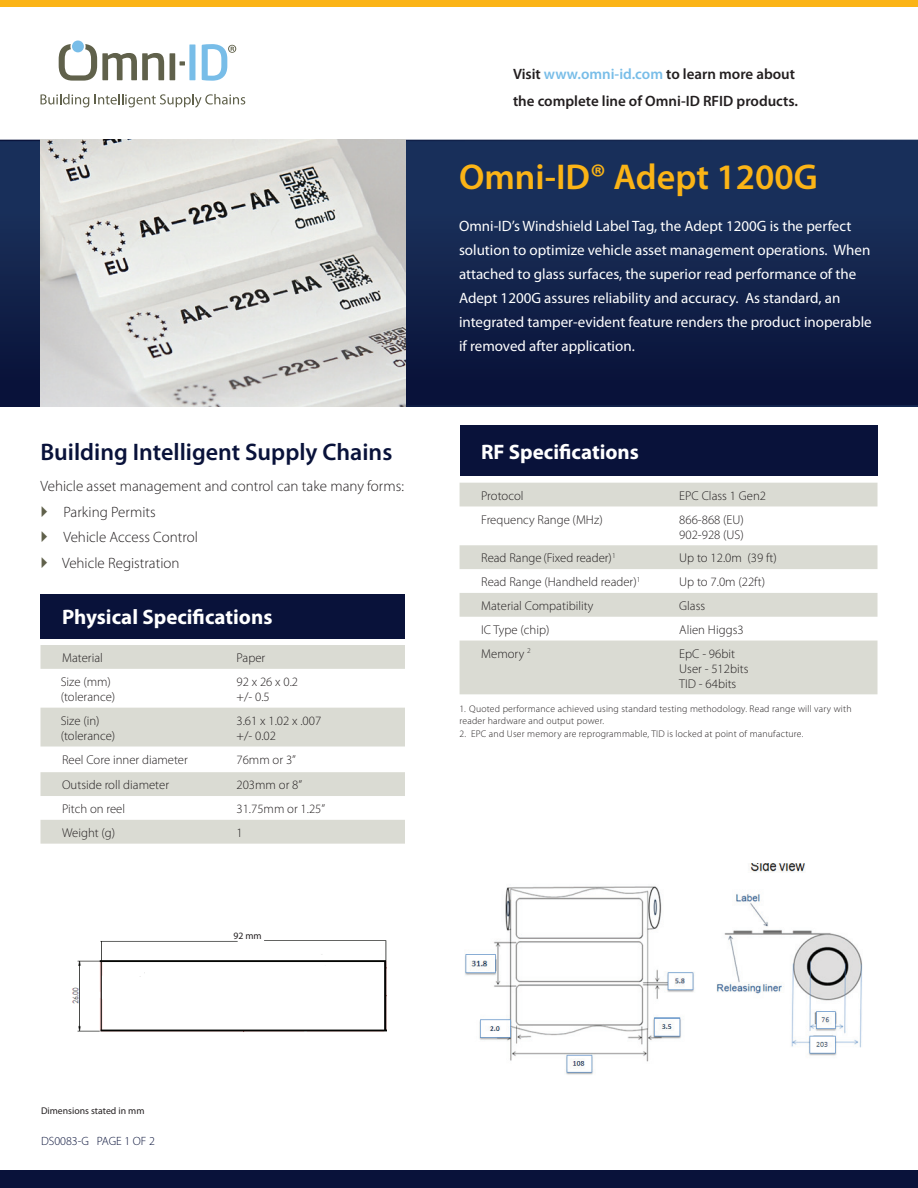
<style>
.page{position:relative;width:918px;height:1188px;background:#fff}
.page>*{position:absolute;margin:0;border:0;box-sizing:border-box;transform-origin:0 0}
.t1{font:600 36px "Myriad Pro";color:#fbb416}
.t2{font:600 24px "Myriad Pro";color:#09123a}
.t3{font:700 21px "Myriad Pro";color:#fff}
.t4{font:15px/24px "Myriad Pro";color:#fff}
.t5{font:300 15px/25.5px "Myriad Pro";color:#231f20}
.t6{font:600 15px/27px "Myriad Pro";color:#231f20}
.t7{font:300 12.75px/15px "Myriad Pro";color:#231f20}
.t8{font:300 12px "Myriad Pro";color:#09123a}
.t9{font:300 9.75px/11.2px "Myriad Pro";letter-spacing:.02em;color:#231f20}
.t10{font:9.75px "Myriad Pro";color:#231f20}
.s1{color:#78bde8}
</style>
<div class="page">
<div style="left:0;top:1170px;width:918px;height:18px;background:#09123a"></div>
<svg style="left:59px;top:44px;width:105px;height:37px"></svg>
<div style="left:170px;top:53px;width:5px;height:27px;background:#60614b"></div>
<svg style="left:180px;top:61px;width:5px;height:5px"></svg>
<div style="left:189px;top:44px;width:6px;height:36px;background:#78bde8"></div>
<div style="left:72px;top:41px;width:12px;height:11px;background:#78bde8;border-radius:50%"></div>
<svg style="left:202px;top:44px;width:34px;height:37px"></svg>
<svg style="left:41px;top:94px;width:48px;height:13px"></svg>
<svg style="left:95px;top:94px;width:150px;height:14px"></svg>
<div style="left:0;top:0;width:918px;height:7px;background:#fbb416"></div>
<svg style="left:0;top:140px;width:918px;height:267px;background:#13244c"></svg>
<img style="left:41px;top:140px;width:364px;height:267px">
<img style="left:72px;top:940px;width:315px;height:92px">
<img style="left:465px;top:864px;width:397px;height:211px">
<div style="left:40px;top:594px;width:365px;height:44px;background:#09123a"></div>
<svg style="left:40px;top:645px;width:365px;height:199px;fill:#dadbd3"></svg>
<div style="left:460px;top:425px;width:418px;height:51px;background:#09123a"></div>
<svg style="left:460px;top:483px;width:418px;height:211px;fill:#dadbd3"></svg>
<h2 class="t2" style="left:40px;top:436px;width:353px">Building Intelligent Supply Chains</h2>
<p class="t5" style="left:62px;top:473px;width:343px;text-indent:-22px">Vehicle asset management and control can take many forms:<br>Parking Permits<br>Vehicle Access Control<br>Vehicle Registration</p>
<h3 class="t3" style="left:62px;top:604px;width:212px">Physical Specifications</h3>
<p class="t7" style="left:62px;top:650px;width:42px">Material</p>
<p class="t7" style="left:237px;top:650px;width:30px">Paper</p>
<p class="t7" style="left:61px;top:674px;width:56px">Size (mm) (tolerance)</p>
<p class="t7" style="left:237px;top:674px;width:63px">92 x 26 x 0.2 +/- 0.5</p>
<p class="t7" style="left:61px;top:713px;width:56px">Size (in) (tolerance)</p>
<p class="t7" style="left:237px;top:713px;width:86px">3.61 x 1.02 x .007 +/- 0.02</p>
<p class="t7" style="left:62px;top:752px;width:127px">Reel Core inner diameter</p>
<p class="t7" style="left:237px;top:752px;width:61px">76mm or 3”</p>
<p class="t7" style="left:62px;top:777px;width:109px">Outside roll diameter</p>
<p class="t7" style="left:237px;top:777px;width:67px">203mm or 8”</p>
<p class="t7" style="left:62px;top:801px;width:65px">Pitch on reel</p>
<p class="t7" style="left:237px;top:801px;width:90px">31.75mm or 1.25”</p>
<p class="t7" style="left:62px;top:825px;width:55px">Weight (g)</p>
<p class="t7" style="left:237px;top:825px;width:8px">1</p>
<p class="t10" style="left:233px;top:930px;width:30px">92 mm</p>
<p class="t6" style="left:513px;top:60px;width:287px">Visit <span class="s1">www.omni-id.com</span> to learn more about the complete line of Omni-ID RFID products.</p>
<h1 class="t1" style="left:459px;top:154px;width:360px">Omni-ID® Adept 1200G</h1>
<p class="t4" style="left:459px;top:214px;width:414px">Omni-ID’s Windshield Label Tag, the Adept 1200G is the perfect solution to optimize vehicle asset management operations. When attached to glass surfaces, the superior read performance of the Adept 1200G assures reliability and accuracy. As standard, an integrated tamper-evident feature renders the product inoperable if removed after application.</p>
<h3 class="t3" style="left:481px;top:438px;width:159px">RF Specifications</h3>
<p class="t7" style="left:481px;top:488px;width:44px">Protocol</p>
<p class="t7" style="left:679px;top:488px;width:88px">EPC Class 1 Gen2</p>
<p class="t7" style="left:481px;top:512px;width:123px">Frequency Range (MHz)</p>
<p class="t7" style="left:679px;top:512px;width:66px">866-868 (EU)<br>902-928 (US)</p>
<p class="t7" style="left:481px;top:550px;width:136px">Read Range (Fixed reader)<sup>1</sup></p>
<p class="t7" style="left:679px;top:550px;width:99px">Up to 12.0m (39 ft)</p>
<p class="t7" style="left:481px;top:574px;width:161px">Read Range (Handheld reader)<sup>1</sup></p>
<p class="t7" style="left:679px;top:574px;width:87px">Up to 7.0m (22ft)</p>
<p class="t7" style="left:481px;top:598px;width:114px">Material Compatibility</p>
<p class="t7" style="left:679px;top:598px;width:27px">Glass</p>
<p class="t7" style="left:481px;top:622px;width:70px">IC Type (chip)</p>
<p class="t7" style="left:679px;top:622px;width:66px">Alien Higgs3</p>
<p class="t7" style="left:481px;top:646px;width:51px">Memory <sup>2</sup></p>
<p class="t7" style="left:679px;top:646px;width:71px">EpC - 96bit<br>User - 512bits<br>TID - 64bits</p>
<p class="t9" style="left:460px;top:703px;width:394px">1. Quoted performance achieved using standard testing methodology. Read range will vary with reader hardware and output power.</p>
<p class="t9" style="left:460px;top:728px;width:345px">2. EPC and User memory are reprogrammable, TID is locked at point of manufacture.</p>
<p class="t10" style="left:41px;top:1105px;width:105px">Dimensions stated in mm</p>
<p class="t8" style="left:41px;top:1134px;width:115px">DS0083-G PAGE 1 OF 2</p>
</div>
